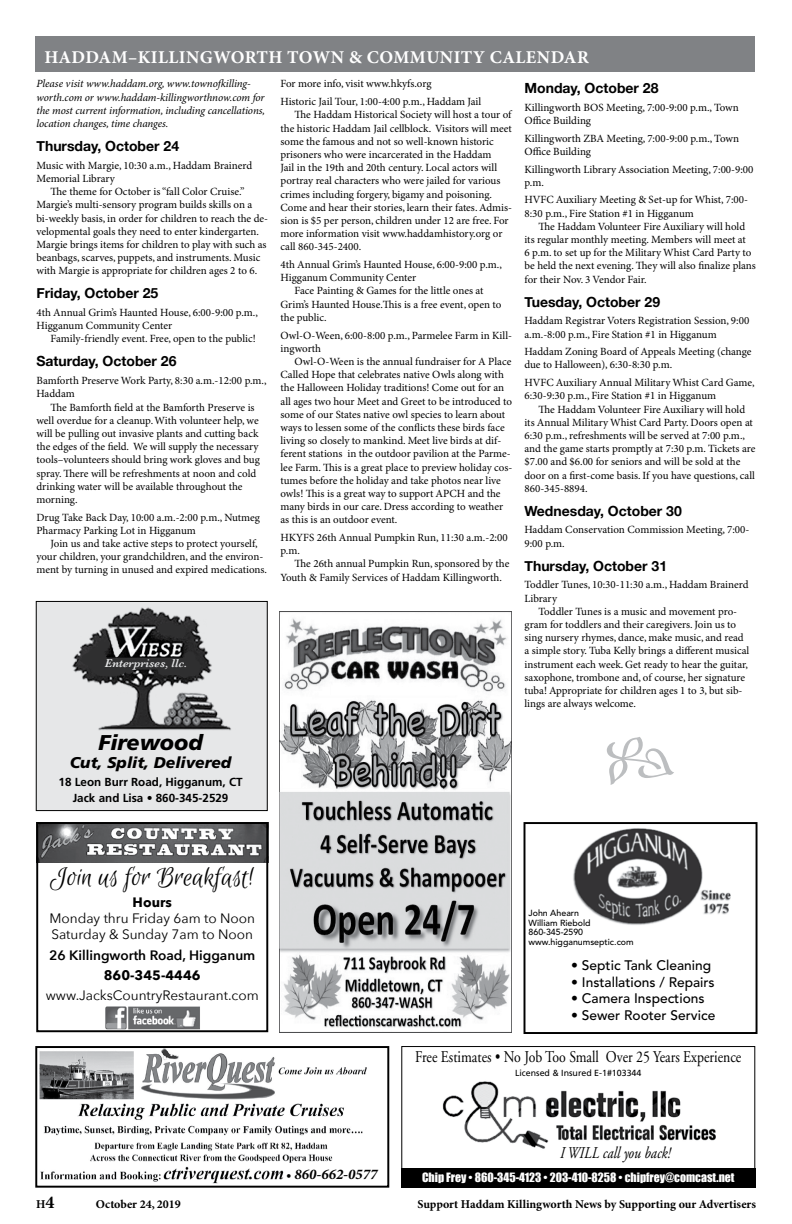
<style>
.page{position:relative;width:792px;height:1224px;background:#fff}
.page>*{position:absolute;margin:0;border:0;box-sizing:border-box;transform-origin:0 0}
.t1{font:29.2px "Euphoria Script";color:#000}
.t2{font:italic 900 21.4px "Frutiger";color:#000}
.t3{font:700 18px "Minion Pro";letter-spacing:.025em;color:#fff}
.t4{font:16.4px "Adobe Garamond";color:#000;scale:.84 1}
.t5{font:italic 16.4px "Adobe Garamond";color:#000;scale:.84 1}
.t6{font:italic 900 15.6px "Frutiger";color:#000}
.t7{font:italic 700 14.8px "Minion Pro";color:#000}
.t8{font:700 14px "Helvetica Neue";color:#000}
.t9{font:500 13.7px "Avenir";color:#000}
.t10{font:13.6px/16.3px "Avenir Next";color:#000}
.t11{font:600 13.6px "Avenir Next";color:#000}
.t12{font:700 13.6px "Avenir Next";color:#000}
.t13{font:700 12px "Minion Pro";color:#000}
.t14{font:11.8px "Impact";color:#fff}
.t15{font:700 11.7px/15.6px "Frutiger";color:#000;text-align:center}
.t16{font:italic 600 11.7px "Baskerville";color:#e6e7e8}
.t17{font:11px/13.2px "Minion Pro";color:#000}
.t18{font:italic 11px/13.2px "Minion Pro";letter-spacing:-.005em;color:#000}
.t19{font:8.9px "Frutiger";color:#000}
.t20{font:500 8.8px/9.8px "Avenir";color:#000}
.s1{font-size:13.8px}
.s2{font-size:18px}
</style>
<div class="page">
<div style="left:401px;top:1046px;width:354px;height:142px;border:1px solid #000"></div>
<img style="left:442px;top:1081px;width:274px;height:68px">
<div style="left:401px;top:1169px;width:354px;height:19px;background:#000"></div>
<img style="left:39px;top:1049px;width:328px;height:135px">
<div style="left:35px;top:1046px;width:354px;height:142px;border:2px solid #000"></div>
<img style="left:39px;top:825px;width:226px;height:38px">
<div style="left:36px;top:822px;width:232px;height:210px;border:2px solid #000"></div>
<img style="left:105px;top:1006px;width:95px;height:23px">
<div style="left:36px;top:601px;width:231px;height:210px;background:#e6e7e8"></div>
<div style="left:36px;top:601px;width:232px;height:210px;border:1px solid #000"></div>
<img style="left:72px;top:607px;width:159px;height:124px">
<div style="left:524px;top:822px;width:233px;height:212px;border:2px solid #000"></div>
<img style="left:573px;top:828px;width:158px;height:97px">
<div style="left:36px;top:36px;width:720px;height:36px;background:#808285"></div>
<img style="left:280px;top:612px;width:231px;height:420px">
<h3 class="t3" style="left:44px;top:46px;width:546px">HADDAM–KILLINGWORTH TOWN &amp; COMMUNITY CALENDAR</h3>
<p class="t18" style="left:36px;top:78px;width:230px">Please visit www.haddam.org, www.townofkilling&shy;worth.com or www.haddam-killingworthnow.com for the most current information, including cancellations, location changes, time changes.</p>
<p class="t8" style="left:36px;top:135px;width:144px">Thursday, October 24</p>
<p class="t17" style="left:36px;top:159px;width:217px">Music with Margie, 10:30 a.m., Haddam Brainerd<br>Memorial Library</p>
<p class="t17" style="left:36px;top:185px;width:233px;text-indent:14px">The theme for October is “fall Color Cruise.” Margie’s multi-sensory program builds skills on a bi-weekly basis, in order for children to reach the de&shy;velopmental goals they need to enter kindergarten.<br>Margie brings items for children to play with such as beanbags, scarves, puppets, and instruments. Music with Margie is appropriate for children ages 2 to 6.</p>
<p class="t8" style="left:36px;top:282px;width:123px">Friday, October 25</p>
<p class="t17" style="left:36px;top:306px;width:223px">4th Annual Grim’s Haunted House, 6:00-9:00 p.m.,<br>Higganum Community Center</p>
<p class="t17" style="left:51px;top:333px;width:207px">Family-friendly event. Free, open to the public!</p>
<p class="t8" style="left:36px;top:350px;width:142px">Saturday, October 26</p>
<p class="t17" style="left:36px;top:374px;width:232px">Bamforth Preserve Work Party, 8:30 a.m.-12:00 p.m.,<br>Haddam</p>
<p class="t17" style="left:36px;top:401px;width:225px;text-indent:14px">The Bamforth field at the Bamforth Preserve is well overdue for a cleanup. With volunteer help, we will be pulling out invasive plants and cutting back the edges of the field. We will supply the necessary tools–volunteers should bring work gloves and bug spray. There will be refreshments at noon and cold drinking water will be available throughout the morning.</p>
<p class="t17" style="left:36px;top:511px;width:225px">Drug Take Back Day, 10:00 a.m.-2:00 p.m., Nutmeg<br>Pharmacy Parking Lot in Higganum</p>
<p class="t17" style="left:36px;top:537px;width:232px;text-align:center">Join us and take active steps to protect yourself,<br>your children, your grandchildren, and the environ&shy;ment by turning in unused and expired medications.</p>
<p class="t16" style="left:105px;top:656px;width:84px">Enterprises, llc.</p>
<h2 class="t2" style="left:98px;top:730px;width:106px">Firewood</h2>
<h3 class="t6" style="left:70px;top:753px;width:163px">Cut, Split, Delivered</h3>
<p class="t15" style="left:59px;top:774px;width:186px">18 Leon Burr Road, Higganum, CT<br>Jack and Lisa • 860-345-2529</p>
<p class="t17" style="left:281px;top:76px;width:202px;line-height:17.7px">For more info, visit www.hkyfs.org<br>Historic Jail Tour, 1:00-4:00 p.m., Haddam Jail</p>
<p class="t17" style="left:281px;top:109px;width:233px;text-indent:14px">The Haddam Historical Society will host a tour of the historic Haddam Jail cellblock. Visitors will meet some the famous and not so well-known historic prisoners who were incarcerated in the Haddam<br>Jail in the 19th and 20th century. Local actors will portray real characters who were jailed for various crimes including forgery, bigamy and poisoning.<br>Come and hear their stories, learn their fates. Admis&shy;sion is $5 per person, children under 12 are free. For more information visit www.haddamhistory.org or call 860-345-2400.</p>
<p class="t17" style="left:281px;top:258px;width:223px">4th Annual Grim’s Haunted House, 6:00-9:00 p.m.,</p>
<p class="t17" style="left:281px;top:272px;width:137px">Higganum Community Center</p>
<p class="t17" style="left:295px;top:285px;width:191px">Face Painting &amp; Games for the little ones at</p>
<p class="t17" style="left:281px;top:298px;width:223px">Grim’s Haunted House.This is a free event, open to</p>
<p class="t17" style="left:281px;top:311px;width:48px">the public.</p>
<p class="t17" style="left:281px;top:329px;width:233px">Owl-O-Ween, 6:00-8:00 p.m., Parmelee Farm in Kill&shy;ingworth</p>
<p class="t17" style="left:281px;top:355px;width:233px;text-indent:14px">Owl-O-Ween is the annual fundraiser for A Place Called Hope that celebrates native Owls along with the Halloween Holiday traditions! Come out for an all ages two hour Meet and Greet to be introduced to some of our States native owl species to learn about ways to lessen some of the conflicts these birds face living so closely to mankind. Meet live birds at dif&shy;ferent stations in the outdoor pavilion at the Parme&shy;lee Farm. This is a great place to preview holiday cos&shy;tumes before the holiday and take photos near live owls! This is a great way to support APCH and the many birds in our care. Dress according to weather as this is an outdoor event.</p>
<p class="t17" style="left:281px;top:531px;width:229px">HKYFS 26th Annual Pumpkin Run, 11:30 a.m.-2:00 p.m.</p>
<p class="t17" style="left:281px;top:558px;width:230px;text-indent:14px">The 26th annual Pumpkin Run, sponsored by the<br>Youth &amp; Family Services of Haddam Killingworth.</p>
<p class="t8" style="left:524px;top:77px;width:136px">Monday, October 28</p>
<p class="t17" style="left:524px;top:101px;width:216px">Killingworth BOS Meeting, 7:00-9:00 p.m., Town<br>Office Building</p>
<p class="t17" style="left:524px;top:132px;width:216px">Killingworth ZBA Meeting, 7:00-9:00 p.m., Town<br>Office Building</p>
<p class="t17" style="left:524px;top:163px;width:231px">Killingworth Library Association Meeting, 7:00-9:00 p.m.</p>
<p class="t17" style="left:524px;top:194px;width:225px">HVFC Auxiliary Meeting &amp; Set-up for Whist, 7:00-<br>8:30 p.m., Fire Station #1 in Higganum</p>
<p class="t17" style="left:524px;top:220px;width:233px;text-indent:14px">The Haddam Volunteer Fire Auxiliary will hold its regular monthly meeting. Members will meet at<br>6 p.m. to set up for the Military Whist Card Party to be held the next evening. They will also finalize plans for their Nov. 3 Vendor Fair.</p>
<p class="t8" style="left:524px;top:291px;width:137px">Tuesday, October 29</p>
<p class="t17" style="left:524px;top:315px;width:226px">Haddam Registrar Voters Registration Session, 9:00 a.m.-8:00 p.m., Fire Station #1 in Higganum</p>
<p class="t17" style="left:524px;top:346px;width:229px">Haddam Zoning Board of Appeals Meeting (change due to Halloween), 6:30-8:30 p.m.</p>
<p class="t17" style="left:524px;top:377px;width:232px">HVFC Auxiliary Annual Military Whist Card Game,<br>6:30-9:30 p.m., Fire Station #1 in Higganum</p>
<p class="t17" style="left:524px;top:403px;width:232px;text-indent:14px">The Haddam Volunteer Fire Auxiliary will hold its Annual Military Whist Card Party. Doors open at 6:30 p.m., refreshments will be served at 7:00 p.m., and the game starts promptly at 7:30 p.m. Tickets are $7.00 and $6.00 for seniors and will be sold at the door on a first-come basis. If you have questions, call 860-345-8894.</p>
<p class="t8" style="left:524px;top:500px;width:159px">Wednesday, October 30</p>
<p class="t17" style="left:524px;top:524px;width:226px">Haddam Conservation Commission Meeting, 7:00-<br>9:00 p.m.</p>
<p class="t8" style="left:524px;top:555px;width:144px">Thursday, October 31</p>
<p class="t17" style="left:524px;top:579px;width:225px">Toddler Tunes, 10:30-11:30 a.m., Haddam Brainerd<br>Library</p>
<p class="t17" style="left:524px;top:605px;width:226px;text-indent:14px">Toddler Tunes is a music and movement pro&shy;gram for toddlers and their caregivers. Join us to sing nursery rhymes, dance, make music, and read a simple story. Tuba Kelly brings a different musical instrument each week. Get ready to hear the guitar, saxophone, trombone and, of course, her signature tuba! Appropriate for children ages 1 to 3, but sib&shy;lings are always welcome.</p>
<h1 class="t1" style="left:50px;top:862px;width:205px">Join us for Breakfast!</h1>
<p class="t12" style="left:133px;top:890px;width:41px">Hours</p>
<p class="t10" style="left:49px;top:910px;width:207px">Monday thru Friday 6am to Noon<br>Saturday &amp; Sunday 7am to Noon</p>
<p class="t11" style="left:49px;top:944px;width:208px">26 Killingworth Road, Higganum</p>
<p class="t12" style="left:104px;top:964px;width:98px">860-345-4446</p>
<p class="t10" style="left:46px;top:986px;width:215px">www.JacksCountryRestaurant.com</p>
<p class="t20" style="left:529px;top:908px;width:107px">John Ahearn<br>William Riebold<br>860-345-2590 www.higganumseptic.com</p>
<p class="t9" style="left:571px;top:958px;width:141px">• Septic Tank Cleaning</p>
<p class="t9" style="left:571px;top:974px;width:145px">• Installations / Repairs</p>
<p class="t9" style="left:571px;top:991px;width:135px">• Camera Inspections</p>
<p class="t9" style="left:571px;top:1007px;width:146px">• Sewer Rooter Service</p>
<h3 class="t4" style="left:415px;top:1048px;width:390px">Free Estimates • No Job Too Small Over 25 Years Experience</h3>
<p class="t19" style="left:515px;top:1067px;width:128px">Licensed &amp; Insured E-1#103344</p>
<h3 class="t7" style="left:286px;top:1164px;width:93px"><span class="s1">•</span> 860-662-0577</h3>
<h3 class="t5" style="left:560px;top:1144px;width:133px">I WILL call you back!</h3>
<p class="t14" style="left:422px;top:1170px;width:314px">Chip Frey • 860-345-4123 • 203-410-8258 • chipfrey@comcast.net</p>
<p class="t13" style="left:36px;top:1197px;width:20px">H<span class="s2">4</span></p>
<p class="t13" style="left:96px;top:1197px;width:86px">October 24, 2019</p>
<p class="t13" style="left:417px;top:1197px;width:340px">Support Haddam Killingworth News by Supporting our Advertisers</p>
</div>
